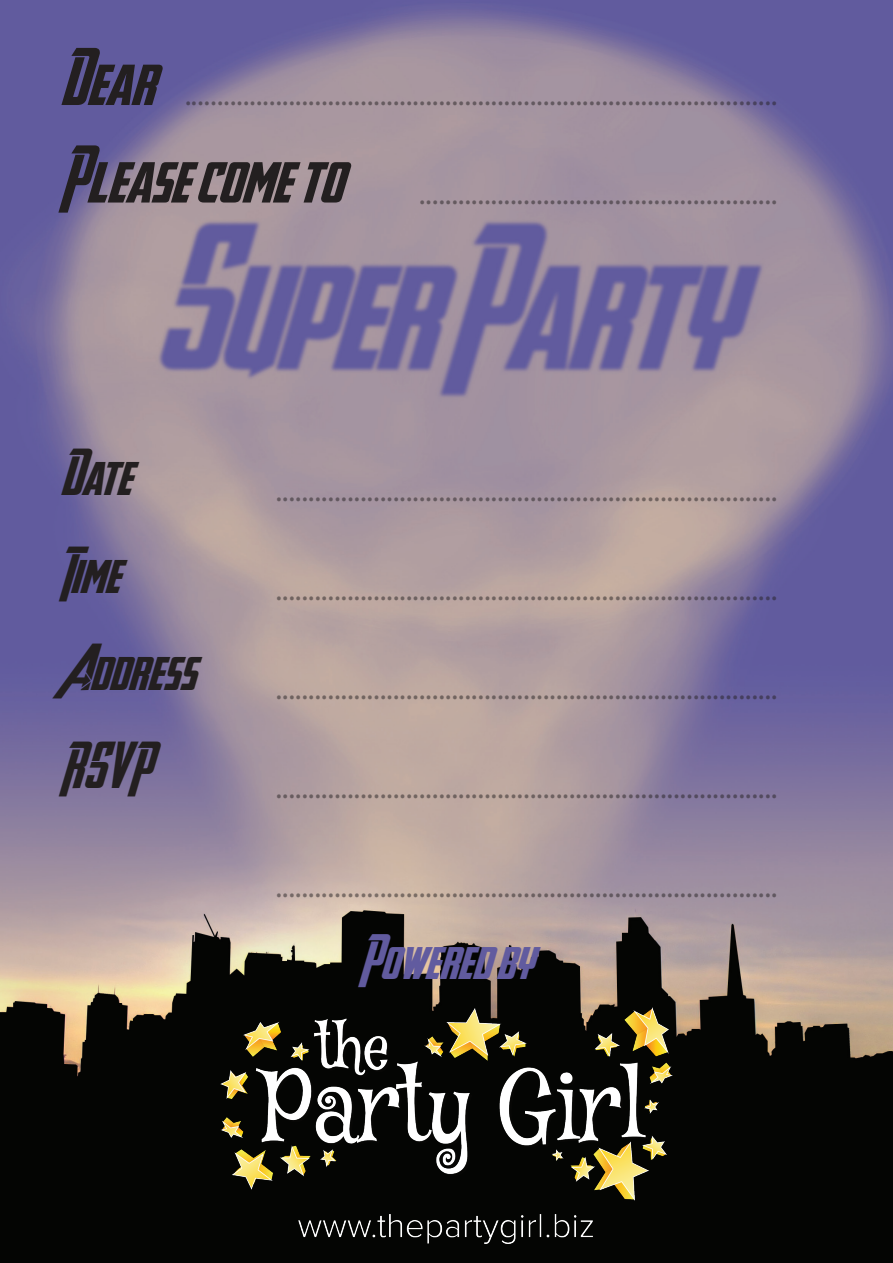
<style>
.page{position:relative;width:893px;height:1263px;background:#fff}
.page>*{position:absolute;margin:0;border:0;box-sizing:border-box;transform-origin:0 0}
.t1{font:700 55.5px/97.5px "Avengeance Heroic Avenger";color:#231f20}
.t2{font:700 45px/97.5px "Avengeance Heroic Avenger";color:#231f20}
.t3{font:700 43.5px "Avengeance Heroic Avenger";color:#615b9f}
.t4{font:31.5px "Myriad Pro";color:#231f20}
</style>
<div class="page">
<img style="left:0;top:0;width:893px;height:1263px">
<img style="left:220px;top:1007px;width:453px;height:236px">
<h1 class="t1" style="left:60px;top:37px;width:283px">Dear<br>Please come to</h1>
<p class="t4" style="left:184px;top:75px;width:595px">...........................................................................................</p>
<p class="t4" style="left:419px;top:174px;width:360px">.......................................................</p>
<h2 class="t2" style="left:60px;top:431px;width:137px">Date<br>Time<br>Address<br>RSVP</h2>
<p class="t4" style="left:275px;top:471px;width:504px">.............................................................................</p>
<p class="t4" style="left:275px;top:570px;width:504px">.............................................................................</p>
<p class="t4" style="left:275px;top:669px;width:504px">.............................................................................</p>
<p class="t4" style="left:275px;top:768px;width:504px">.............................................................................</p>
<p class="t4" style="left:275px;top:867px;width:504px">.............................................................................</p>
<h3 class="t3" style="left:359px;top:934px;width:175px">Powered by</h3>
</div>
